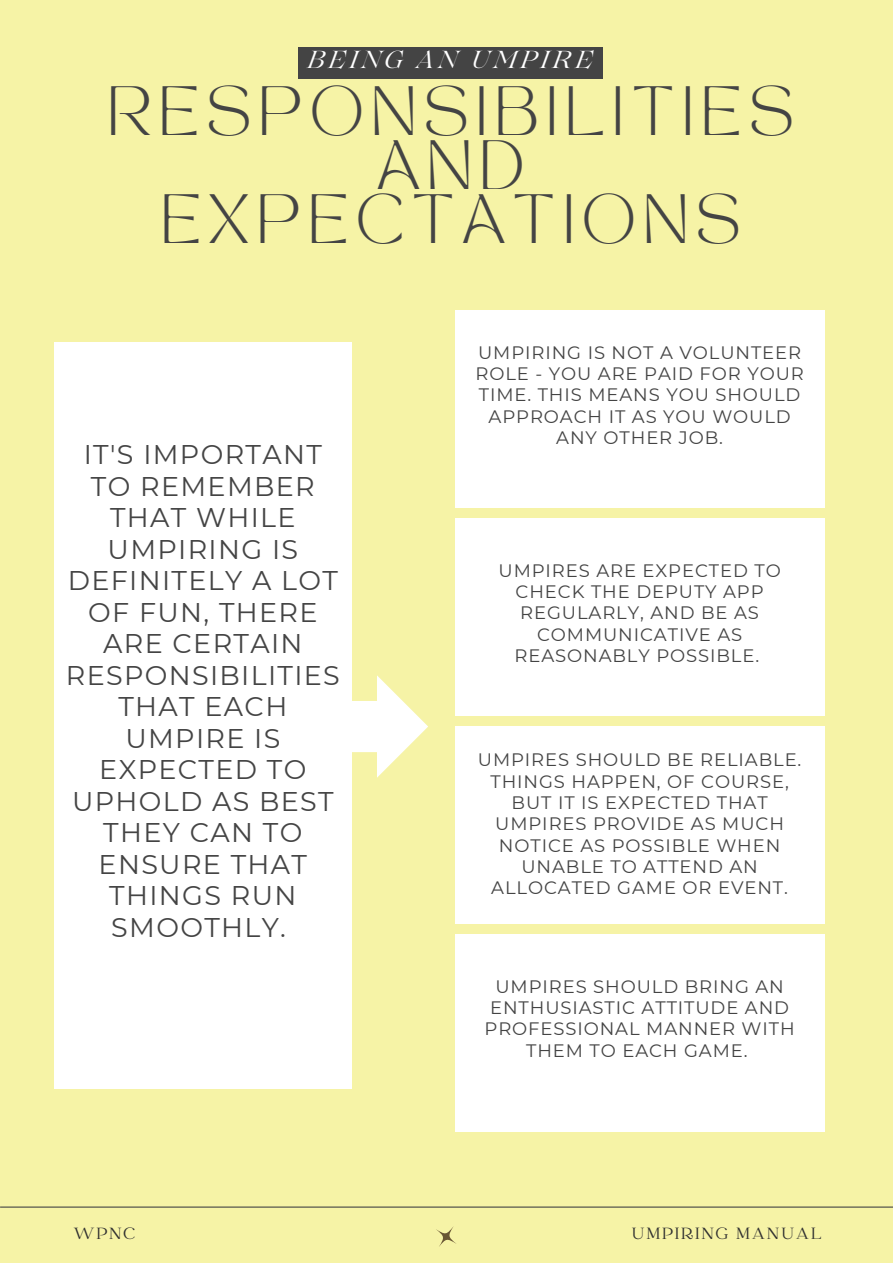
<style>
.page{position:relative;width:893px;height:1264px;background:#fff}
.page>*{position:absolute;margin:0;border:0;box-sizing:border-box;transform-origin:0 0}
.t1{font:48.75px/53.8px "TAN MON CHERI Regular";letter-spacing:.15em;color:#444;text-align:center}
.t2{font:27px/31.5px "Montserrat";letter-spacing:.05em;color:#444;text-align:center}
.t3{font:italic 24.45px "Lovelace";letter-spacing:.15em;color:#fff}
.t4{font:18px/21.3px "Montserrat";letter-spacing:.05em;color:#444;text-align:center}
.t5{font:18px "Catchy Mager";letter-spacing:.1em;color:#303030}
</style>
<div class="page">
<div style="left:0;top:0;width:892px;height:1262px;background:#f6f3a6"></div>
<div style="left:454px;top:310px;width:370px;height:198px;background:#fff"></div>
<div style="left:454px;top:518px;width:370px;height:198px;background:#fff"></div>
<div style="left:454px;top:726px;width:370px;height:197px;background:#fff"></div>
<div style="left:454px;top:934px;width:370px;height:197px;background:#fff"></div>
<div style="left:54px;top:343px;width:297px;height:745px;background:#fff"></div>
<svg style="left:436px;top:1226px;width:20px;height:21px"></svg>
<hr style="left:0;top:1206px;width:892px;height:1px;background:#444">
<svg style="left:351px;top:675px;width:77px;height:102px"></svg>
<div style="left:298px;top:47px;width:304px;height:31px;background:#444"></div>
<h3 class="t3" style="left:308px;top:51px;width:287px">BEING AN UMPIRE</h3>
<h1 class="t1" style="left:107px;top:93px;width:687px">RESPONSIBILITIES<br>AND<br>EXPECTATIONS</h1>
<h2 class="t2" style="left:66px;top:439px;width:275px">IT'S IMPORTANT<br>TO REMEMBER<br>THAT WHILE<br>UMPIRING IS<br>DEFINITELY A LOT<br>OF FUN, THERE<br>ARE CERTAIN<br>RESPONSIBILITIES<br>THAT EACH<br>UMPIRE IS<br>EXPECTED TO<br>UPHOLD AS BEST<br>THEY CAN TO<br>ENSURE THAT<br>THINGS RUN<br>SMOOTHLY.</h2>
<p class="t4" style="left:475px;top:341px;width:330px">UMPIRING IS NOT A VOLUNTEER<br>ROLE - YOU ARE PAID FOR YOUR<br>TIME. THIS MEANS YOU SHOULD<br>APPROACH IT AS YOU WOULD<br>ANY OTHER JOB.</p>
<p class="t4" style="left:498px;top:559px;width:284px">UMPIRES ARE EXPECTED TO<br>CHECK THE DEPUTY APP<br>REGULARLY, AND BE AS<br>COMMUNICATIVE AS<br>REASONABLY POSSIBLE.</p>
<p class="t4" style="left:478px;top:749px;width:325px">UMPIRES SHOULD BE RELIABLE.<br>THINGS HAPPEN, OF COURSE,<br>BUT IT IS EXPECTED THAT<br>UMPIRES PROVIDE AS MUCH<br>NOTICE AS POSSIBLE WHEN<br>UNABLE TO ATTEND AN<br>ALLOCATED GAME OR EVENT.</p>
<p class="t4" style="left:484px;top:975px;width:311px">UMPIRES SHOULD BRING AN<br>ENTHUSIASTIC ATTITUDE AND<br>PROFESSIONAL MANNER WITH<br>THEM TO EACH GAME.</p>
<p class="t5" style="left:73px;top:1224px;width:63px">WPNC</p>
<p class="t5" style="left:631px;top:1224px;width:191px">UMPIRING MANUAL</p>
</div>
